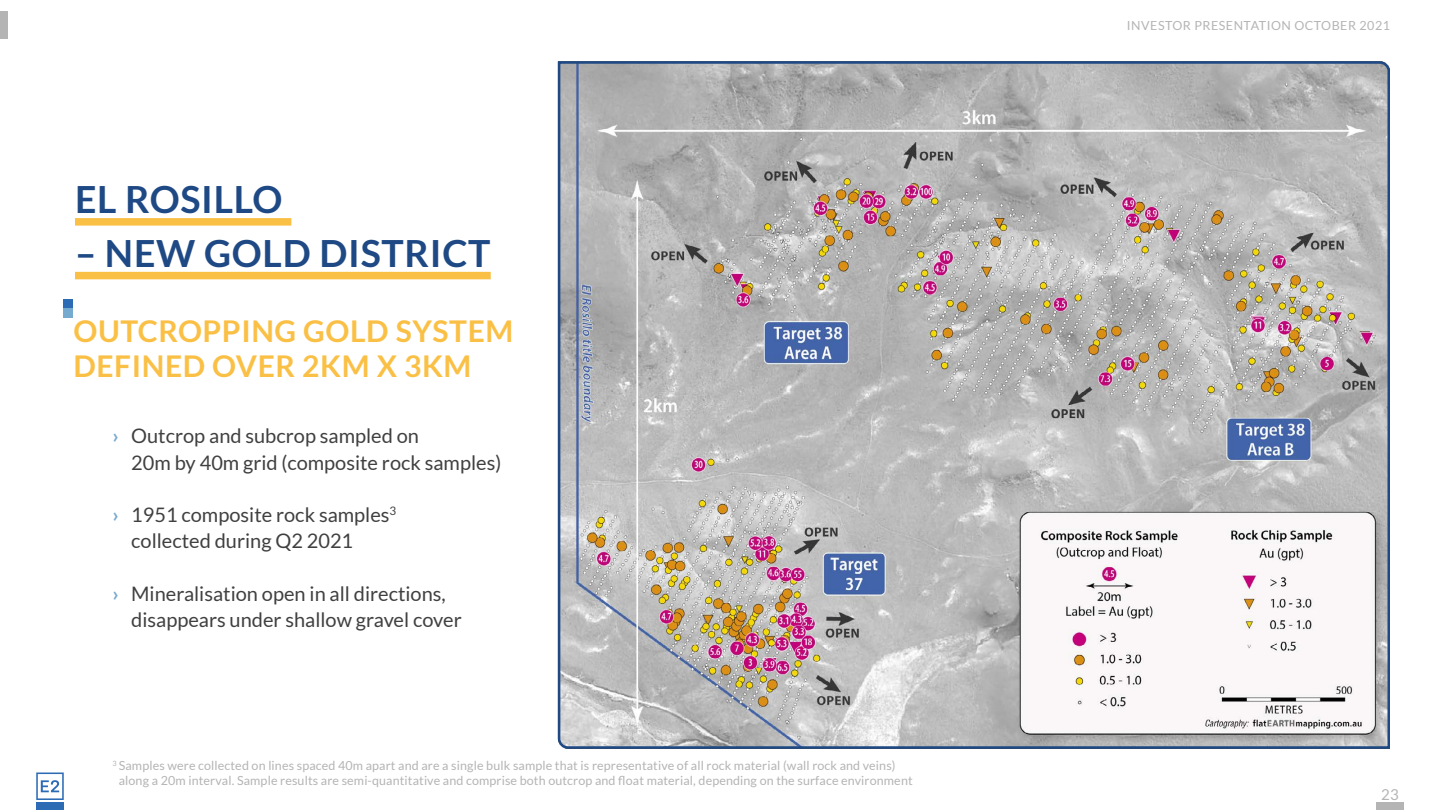
<style>
.page{position:relative;width:1440px;height:810px;background:#fff}
.page>*{position:absolute;margin:0;border:0;box-sizing:border-box;transform-origin:0 0}
.t1{font:700 37.5px "Lato";letter-spacing:.02em;color:#1e4984}
.t2{font:700 30px/35px "Lato";letter-spacing:.02em;color:#fac046}
.t3{font:20px/26.2px "Lato";color:#404040}
.t4{font:15px "Lato";color:#b4b4b4}
.t5{font:12.5px "Lato";letter-spacing:.01em;color:#b4b4b4}
.t6{font:12.5px "Lato";letter-spacing:.04em;color:#b4b4b4}
.s1{font-weight:700;color:#77aacf}
</style>
<div class="page">
<div style="left:0;top:11px;width:8px;height:28px;background:#b4b4b4"></div>
<div style="left:1376px;top:802px;width:28px;height:8px;background:#b4b4b4"></div>
<div style="left:36px;top:802px;width:28px;height:8px;background:#2d6cb5"></div>
<svg style="left:36px;top:772px;width:28px;height:28px"></svg>
<svg style="left:557px;top:61px;width:833px;height:688px;background:#bcbabc"></svg>
<div style="left:75px;top:218px;width:216px;height:8px;background:#fac046"></div>
<div style="left:75px;top:272px;width:416px;height:7px;background:#fac046"></div>
<div style="left:64px;top:299px;width:9px;height:10px;background:#2d6cb5"></div>
<div style="left:64px;top:309px;width:9px;height:9px;background:#77aacf"></div>
<p class="t1" style="left:75px;top:178px;width:209px">EL ROSILLO</p>
<p class="t1" style="left:75px;top:232px;width:417px">– NEW GOLD DISTRICT</p>
<p class="t2" style="left:74px;top:313px;width:441px">OUTCROPPING GOLD SYSTEM<br>DEFINED OVER 2KM X 3KM</p>
<p class="t3" style="left:131px;top:423px;width:372px;text-indent:-19px"><span class="s1">›</span> Outcrop and subcrop sampled on<br>20m by 40m grid (composite rock samples)</p>
<p class="t3" style="left:112px;top:502px;width:285px"><span class="s1">›</span> 1951 composite rock samples<sup>3</sup></p>
<p class="t3" style="left:131px;top:528px;width:223px">collected during Q2 2021</p>
<p class="t3" style="left:131px;top:580px;width:332px;text-indent:-19px"><span class="s1">›</span> Mineralisation open in all directions, disappears under shallow gravel cover</p>
<p class="t5" style="left:112px;top:759px;width:785px"><sup>3</sup> Samples were collected on lines spaced 40m apart and are a single bulk sample that is representative of all rock material (wall rock and veins)</p>
<p class="t5" style="left:119px;top:774px;width:795px">along a 20m interval. Sample results are semi-quantitative and comprise both outcrop and float material, depending on the surface environment</p>
<p class="t6" style="left:1127px;top:19px;width:265px">INVESTOR PRESENTATION OCTOBER 2021</p>
<p class="t4" style="left:1381px;top:786px;width:19px">23</p>
</div>
